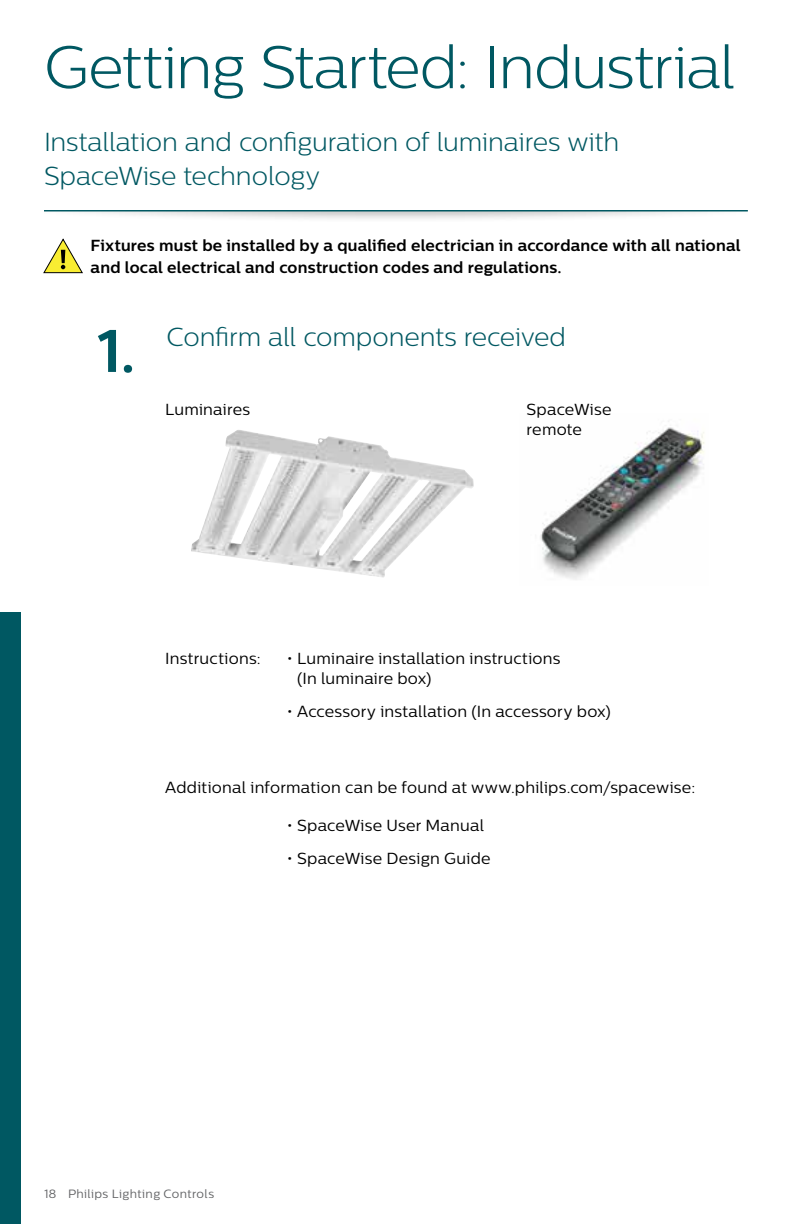
<style>
.page{position:relative;width:792px;height:1224px;background:#fff}
.page>*{position:absolute;margin:0;border:0;box-sizing:border-box;transform-origin:0 0}
.t1{font:300 60px "Centrale Sans";letter-spacing:-.02em;color:#005862}
.t2{font:700 60px "Centrale Sans";color:#005862}
.t3{font:300 26px/34px "Centrale Sans";letter-spacing:-.005em;color:#005862}
.t4{font:16px/20px "Centrale Sans";letter-spacing:.015em;color:#000}
.t5{font:700 16px/22px "Centrale Sans";letter-spacing:.015em;color:#000}
.t6{font:12px "Centrale Sans";letter-spacing:.03em;color:#636466}
</style>
<div class="page">
<div style="left:0;top:612px;width:20px;height:612px;background:#005862"></div>
<div style="left:23px;top:198px;width:745px;height:25px;background:#000;opacity:.3"></div>
<hr style="left:43px;top:209px;width:705px;height:2px;background:#005862">
<div style="left:22px;top:190px;width:744px;height:20px;background:#fff"></div>
<div style="left:748px;top:173px;width:19px;height:72px;background:#fff"></div>
<div style="left:22px;top:173px;width:22px;height:72px;background:#fff"></div>
<img style="left:540px;top:421px;width:165px;height:159px">
<img style="left:191px;top:430px;width:283px;height:148px">
<svg style="left:43px;top:238px;width:40px;height:36px"></svg>
<h1 class="t1" style="left:44px;top:33px;width:693px">Getting Started: Industrial</h1>
<h2 class="t3" style="left:44px;top:125px;width:577px">Installation and configuration of luminaires with<br>SpaceWise technology</h2>
<p class="t5" style="left:91px;top:234px;width:652px">Fixtures must be installed by a qualified electrician in accordance with all national and local electrical and construction codes and regulations.</p>
<h1 class="t2" style="left:97px;top:315px;width:40px">1.</h1>
<h2 class="t3" style="left:167px;top:320px;width:401px">Confirm all components received</h2>
<p class="t4" style="left:165px;top:400px;width:86px">Luminaires</p>
<p class="t4" style="left:527px;top:400px;width:86px">SpaceWise remote</p>
<p class="t4" style="left:165px;top:648px;width:97px">Instructions:</p>
<p class="t4" style="left:297px;top:648px;width:265px;text-indent:-10px">• Luminaire installation instructions (In luminaire box)</p>
<p class="t4" style="left:287px;top:701px;width:326px">• Accessory installation (In accessory box)</p>
<p class="t4" style="left:165px;top:777px;width:532px">Additional information can be found at www.philips.com/spacewise:</p>
<p class="t4" style="left:287px;top:815px;width:199px">• SpaceWise User Manual</p>
<p class="t4" style="left:287px;top:849px;width:205px">• SpaceWise Design Guide</p>
<p class="t6" style="left:44px;top:1187px;width:172px">18 Philips Lighting Controls</p>
</div>
